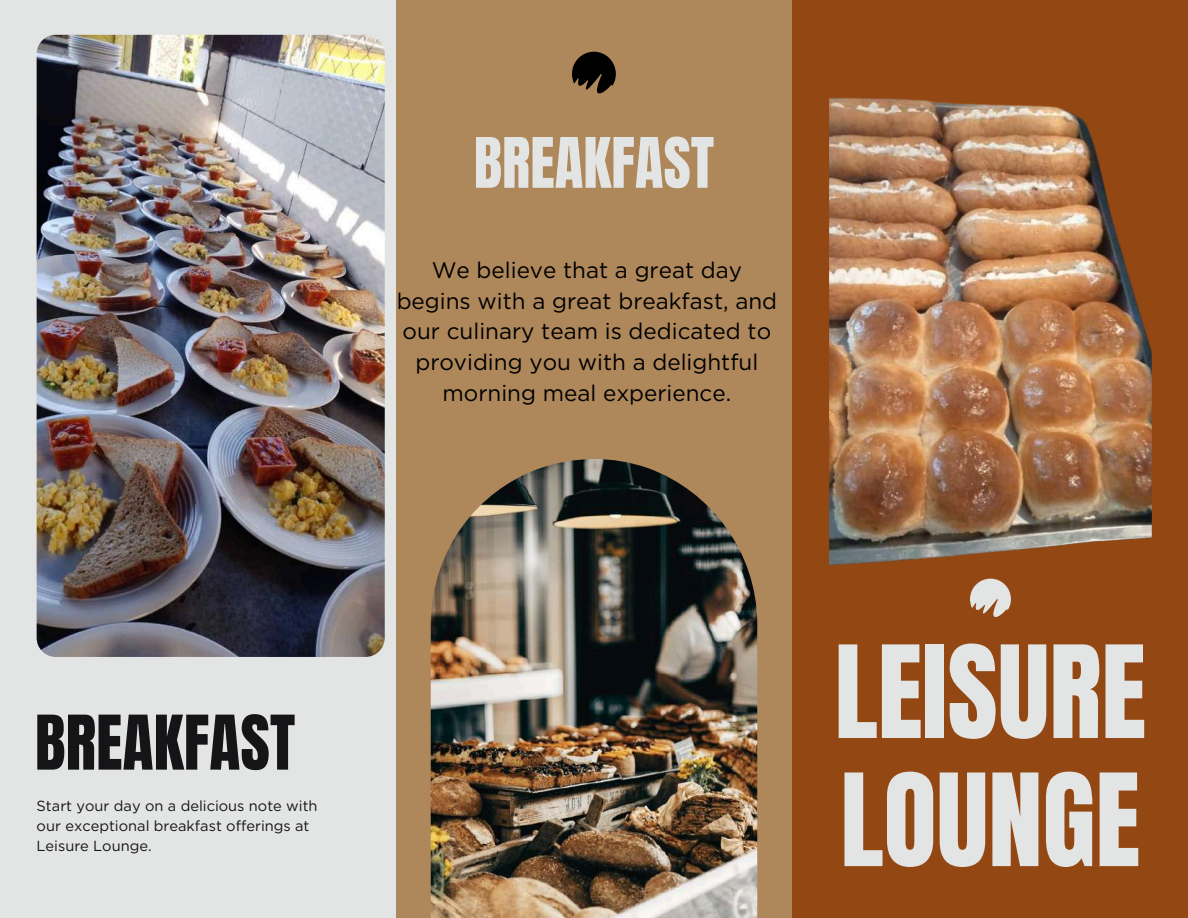
<style>
.page{position:relative;width:1188px;height:918px;background:#fff}
.page>*{position:absolute;margin:0;border:0;box-sizing:border-box;transform-origin:0 0}
.t1{font:109.05px "Anton";color:#e3e4e4}
.t2{font:64.05px "Anton";color:#151416}
.t3{font:59.1px "Anton";color:#e3e4e4}
.t4{font:22.5px/30.6px "Gotham";color:#000;text-align:center}
.t5{font:14.55px/20px "Gotham";color:#151416}
</style>
<div class="page">
<div style="left:0;top:0;width:396px;height:918px;background:#e3e4e4"></div>
<div style="left:396px;top:0;width:396px;height:918px;background:#ae875b"></div>
<div style="left:792px;top:0;width:396px;height:918px;background:#934713"></div>
<img style="left:829px;top:97px;width:323px;height:508px">
<img style="left:37px;top:35px;width:348px;height:622px">
<img style="left:431px;top:459px;width:326px;height:459px">
<svg style="left:572px;top:52px;width:44px;height:42px"></svg>
<svg style="left:970px;top:579px;width:40px;height:38px"></svg>
<h3 class="t3" style="left:474px;top:121px;width:242px">BREAKFAST</h3>
<p class="t4" style="left:397px;top:254px;width:382px">We believe that a great day begins with a great breakfast, and our culinary team is dedicated to providing you with a delightful morning meal experience.</p>
<h2 class="t2" style="left:35px;top:697px;width:262px">BREAKFAST</h2>
<p class="t5" style="left:37px;top:796px;width:282px">Start your day on a delicious note with our exceptional breakfast offerings at<br>Leisure Lounge.</p>
<h1 class="t1" style="left:834px;top:614px;width:313px">LEISURE</h1>
<h1 class="t1" style="left:840px;top:742px;width:302px">LOUNGE</h1>
</div>
